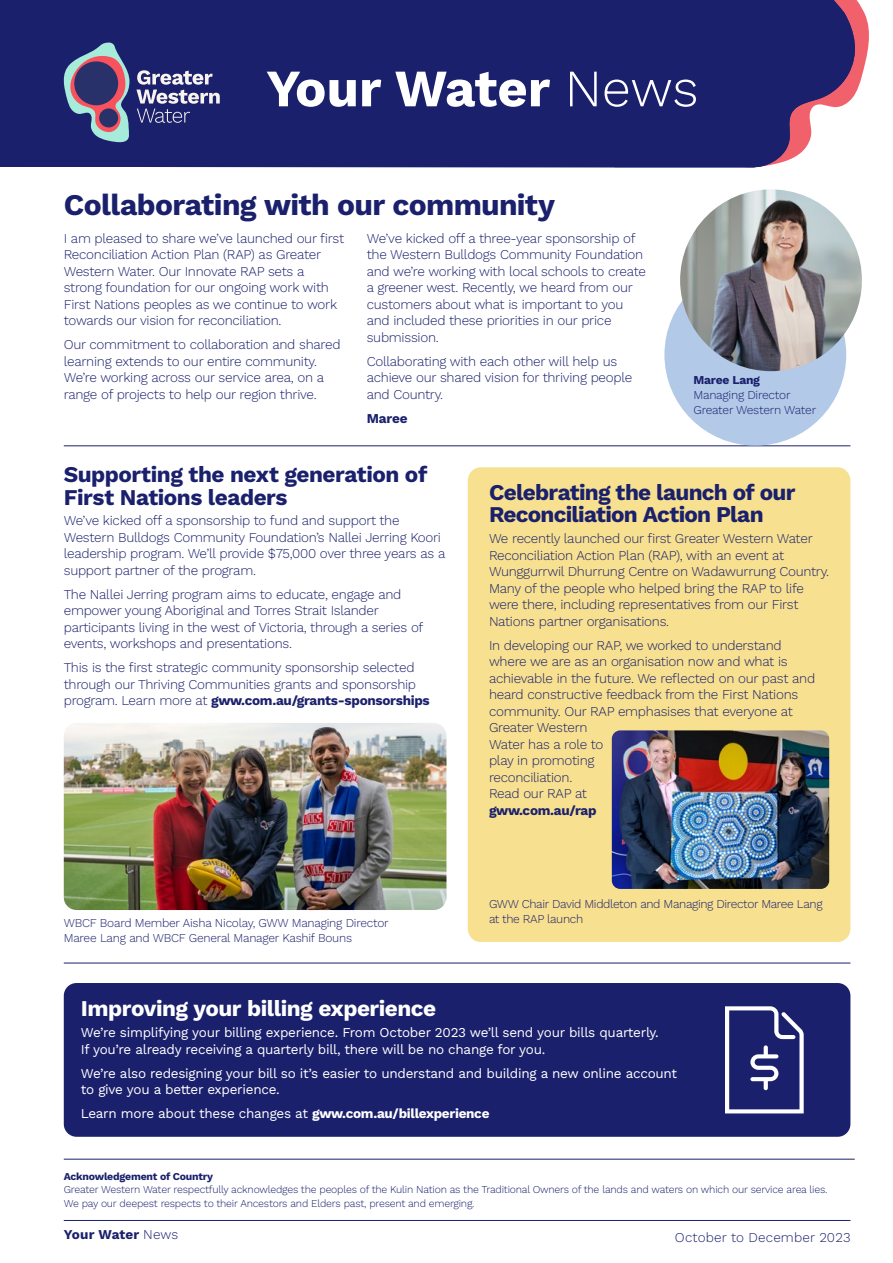
<style>
.page{position:relative;width:893px;height:1263px;background:#fff}
.page>*{position:absolute;margin:0;border:0;box-sizing:border-box;transform-origin:0 0}
.t1{font:700 52.5px "Work Sans";color:#fff}
.t2{font:700 30px "Work Sans";letter-spacing:-.025em;color:#1a206c}
.t3{font:700 22.5px/22.5px "Work Sans";letter-spacing:-.025em;color:#1a206c}
.t4{font:700 22.5px "Work Sans";letter-spacing:-.02em;color:#fff}
.t5{font:300 13.5px/16.5px "Work Sans";letter-spacing:-.02em;color:#1a206c}
.t6{font:13.5px/16.5px "Work Sans";letter-spacing:-.02em;color:#fff}
.t7{font:300 13.5px "Work Sans";letter-spacing:.01em;color:#1a206c}
.t8{font:700 13.5px "Work Sans";letter-spacing:.01em;color:#1a206c}
.t9{font:700 13.5px "Work Sans";letter-spacing:-.01em;color:#1a206c}
.t10{font:300 12px/14.7px "Work Sans";letter-spacing:-.02em;color:#1a206c}
.t11{font:300 10.5px/13.5px "Work Sans";letter-spacing:-.02em;color:#1a206c}
.t12{font:700 10.5px "Work Sans";letter-spacing:-.02em;color:#1a206c}
.s1{font-weight:300}
.s2{font-weight:700}
</style>
<div class="page">
<svg style="left:860px;top:5px;width:9px;height:77px"></svg>
<div style="left:0;top:0;width:860px;height:167px;background:#1a206c"></div>
<svg style="left:136px;top:70px;width:84px;height:53px"></svg>
<svg style="left:64px;top:43px;width:66px;height:99px;background:#666185"></svg>
<div style="left:468px;top:467px;width:382px;height:475px;background:#f7e08f;border-radius:13px"></div>
<hr style="left:64px;top:1220px;width:786px;height:1px;background:#1a206c">
<hr style="left:64px;top:963px;width:786px;height:1px;background:#1a206c">
<hr style="left:64px;top:446px;width:786px;height:1px;background:#1a206c">
<div style="left:664px;top:264px;width:182px;height:182px;background:#b2c9e8;border-radius:50%"></div>
<img style="left:680px;top:189px;width:182px;height:182px;border-radius:91px">
<img style="left:612px;top:730px;width:217px;height:159px">
<hr style="left:64px;top:1159px;width:791px;height:1px;background:#1a206c">
<div style="left:64px;top:983px;width:786px;height:154px;background:#1a206c;border-radius:13px"></div>
<svg style="left:725px;top:1006px;width:79px;height:107px"></svg>
<img style="left:64px;top:723px;width:382px;height:187px">
<p class="t1" style="left:266px;top:49px;width:434px">Your Water <span class="s1">News</span></p>
<h1 class="t2" style="left:64px;top:182px;width:493px">Collaborating with our community</h1>
<p class="t5" style="left:64px;top:229px;width:282px">I am pleased to share we’ve launched our first Reconciliation Action Plan (RAP) as Greater Western Water. Our Innovate RAP sets a strong foundation for our ongoing work with First Nations peoples as we continue to work towards our vision for reconciliation.</p>
<p class="t5" style="left:64px;top:336px;width:278px">Our commitment to collaboration and shared learning extends to our entire community.<br>We’re working across our service area, on a range of projects to help our region thrive.</p>
<p class="t5" style="left:367px;top:229px;width:281px">We’ve kicked off a three-year sponsorship of the Western Bulldogs Community Foundation and we’re working with local schools to create a greener west. Recently, we heard from our customers about what is important to you and included these priorities in our price submission.</p>
<p class="t5" style="left:367px;top:352px;width:267px">Collaborating with each other will help us achieve our shared vision for thriving people and Country.</p>
<p class="t9" style="left:367px;top:408px;width:42px">Maree</p>
<p class="t10" style="left:693px;top:372px;width:124px"><span class="s2">Maree Lang<br></span>Managing Director<br>Greater Western Water</p>
<h2 class="t3" style="left:64px;top:462px;width:365px">Supporting the next generation of<br>First Nations leaders</h2>
<p class="t5" style="left:64px;top:512px;width:383px">We’ve kicked off a sponsorship to fund and support the Western Bulldogs Community Foundation’s Nallei Jerring Koori leadership program. We’ll provide $75,000 over three years as a support partner of the program.</p>
<p class="t5" style="left:64px;top:585px;width:361px">The Nallei Jerring program aims to educate, engage and empower young Aboriginal and Torres Strait Islander participants living in the west of Victoria, through a series of events, workshops and presentations.</p>
<p class="t5" style="left:64px;top:659px;width:367px">This is the first strategic community sponsorship selected through our Thriving Communities grants and sponsorship program. Learn more at <span class="s2">gww.com.au/grants-sponsorships</span></p>
<p class="t10" style="left:64px;top:914px;width:326px">WBCF Board Member Aisha Nicolay, GWW Managing Director<br>Maree Lang and WBCF General Manager Kashif Bouns</p>
<p class="t3" style="left:489px;top:480px;width:308px">Celebrating the launch of our<br>Reconciliation Action Plan</p>
<p class="t5" style="left:489px;top:530px;width:342px">We recently launched our first Greater Western Water Reconciliation Action Plan (RAP), with an event at Wunggurrwil Dhurrung Centre on Wadawurrung Country.<br>Many of the people who helped bring the RAP to life were there, including representatives from our First Nations partner organisations.</p>
<p class="t5" style="left:489px;top:636px;width:328px">In developing our RAP, we worked to understand where we are as an organisation now and what is achievable in the future. We reflected on our past and heard constructive feedback from the First Nations community. Our RAP emphasises that everyone at<br>Greater Western<br>Water has a role to<br>play in promoting<br>reconciliation.<br>Read our RAP at<br><span class="s2">gww.com.au/rap</span></p>
<p class="t10" style="left:489px;top:896px;width:335px">GWW Chair David Middleton and Managing Director Maree Lang at the RAP launch</p>
<p class="t4" style="left:81px;top:992px;width:357px">Improving your billing experience</p>
<p class="t6" style="left:81px;top:1024px;width:579px">We’re simplifying your billing experience. From October 2023 we’ll send your bills quarterly.<br>If you’re already receiving a quarterly bill, there will be no change for you.</p>
<p class="t6" style="left:81px;top:1064px;width:598px">We’re also redesigning your bill so it’s easier to understand and building a new online account to give you a better experience.</p>
<p class="t6" style="left:81px;top:1105px;width:410px">Learn more about these changes at <span class="s2">gww.com.au/billexperience</span></p>
<p class="t12" style="left:64px;top:1168px;width:151px">Acknowledgement of Country</p>
<p class="t11" style="left:64px;top:1182px;width:765px">Greater Western Water respectfully acknowledges the peoples of the Kulin Nation as the Traditional Owners of the lands and waters on which our service area lies.<br>We pay our deepest respects to their Ancestors and Elders past, present and emerging.</p>
<p class="t8" style="left:64px;top:1224px;width:116px">Your Water <span class="s1">News</span></p>
<p class="t7" style="left:675px;top:1227px;width:177px">October to December 2023</p>
</div>
